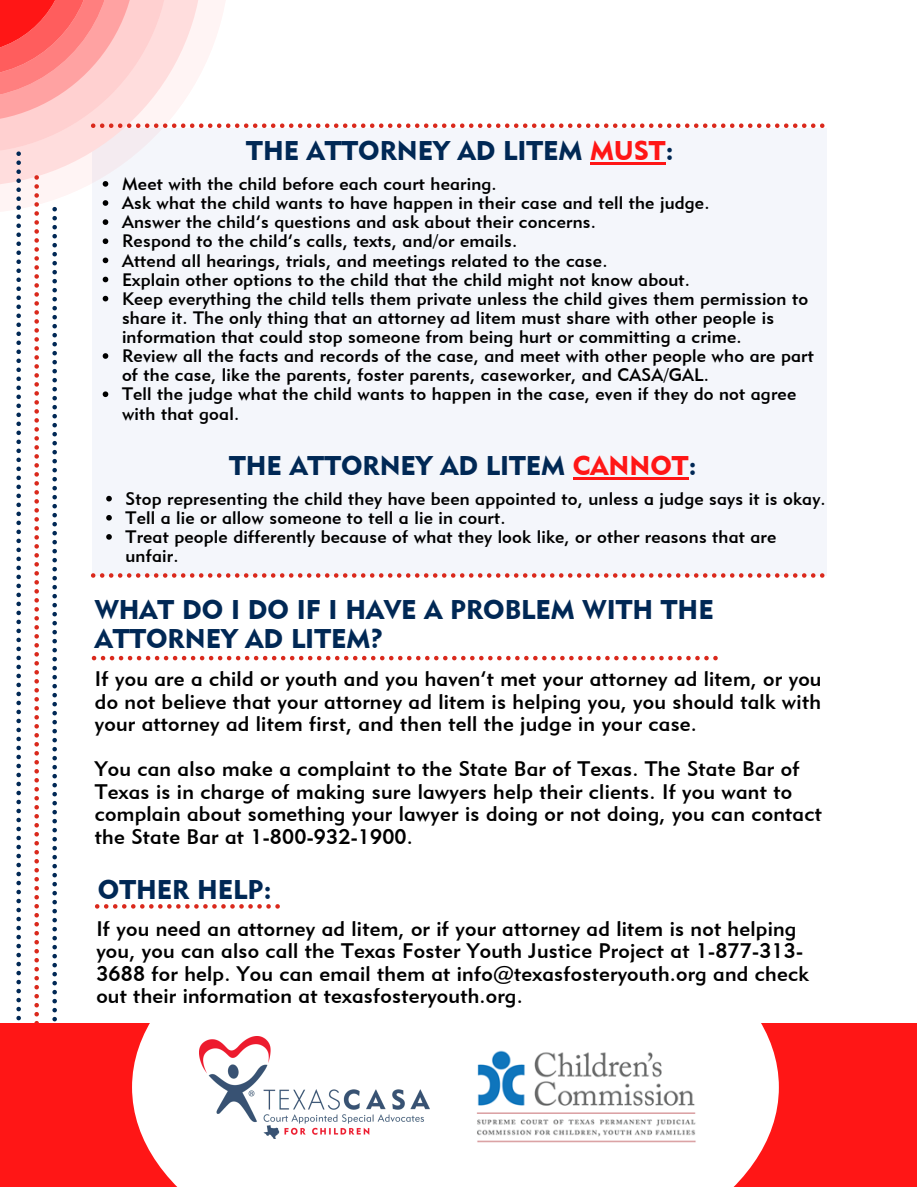
<style>
.page{position:relative;width:918px;height:1188px;background:#fff}
.page>*{position:absolute;margin:0;border:0;box-sizing:border-box;transform-origin:0 0}
.t1{font:27px/29.2px "Geometric 415 BT Black A";color:#002855}
.t2{font:21px/22.5px "Geometric 415 BT Medium A";letter-spacing:.01em;color:#000}
.t3{font:18px/19.2px "Geometric 415 BT Medium A";letter-spacing:.01em;color:#000}
.s1{color:#ff1616}
</style>
<div class="page">
<div style="left:92px;top:128px;width:735px;height:447px;background:#f4f6fb"></div>
<svg style="left:103px;top:219px;width:5px;height:6px"></svg>
<svg style="left:103px;top:238px;width:5px;height:6px"></svg>
<svg style="left:103px;top:258px;width:5px;height:5px"></svg>
<svg style="left:103px;top:277px;width:5px;height:5px"></svg>
<svg style="left:103px;top:296px;width:5px;height:5px"></svg>
<svg style="left:103px;top:353px;width:5px;height:6px"></svg>
<svg style="left:103px;top:391px;width:5px;height:6px"></svg>
<div style="left:0;top:0;width:230px;height:214px;background:#fff6fb"></div>
<svg style="left:0;top:0;width:203px;height:186px"></svg>
<svg style="left:0;top:0;width:170px;height:153px;fill:#fdd"></svg>
<svg style="left:0;top:0;width:136px;height:122px;fill:#ffd0d0"></svg>
<svg style="left:0;top:0;width:112px;height:98px;fill:#ffa2a2"></svg>
<svg style="left:0;top:0;width:93px;height:76px;fill:#ff7f7f"></svg>
<svg style="left:0;top:0;width:67px;height:53px;fill:#ff5d5d"></svg>
<svg style="left:34px;top:175px;width:5px;height:848px"></svg>
<svg style="left:52px;top:207px;width:5px;height:815px"></svg>
<svg style="left:16px;top:151px;width:5px;height:870px"></svg>
<div style="left:0;top:1023px;width:917px;height:163px;background:#ff1616"></div>
<svg style="left:132px;top:1023px;width:647px;height:164px;fill:#fff"></svg>
<img style="left:455px;top:1033px;width:263px;height:126px">
<img style="left:200px;top:1036px;width:229px;height:102px">
<hr style="left:590px;top:163px;width:76px;height:2px;background:#ff1616">
<svg style="left:91px;top:123px;width:733px;height:5px"></svg>
<svg style="left:91px;top:573px;width:733px;height:5px"></svg>
<svg style="left:92px;top:656px;width:626px;height:4px"></svg>
<svg style="left:95px;top:904px;width:185px;height:5px"></svg>
<svg style="left:106px;top:496px;width:6px;height:5px"></svg>
<svg style="left:106px;top:515px;width:6px;height:6px"></svg>
<svg style="left:106px;top:534px;width:6px;height:6px"></svg>
<hr style="left:573px;top:477px;width:116px;height:3px;background:#ff1616">
<h1 class="t1" style="left:246px;top:136px;width:429px">THE ATTORNEY AD LITEM <span class="s1">MUST</span>:</h1>
<p class="t3" style="left:122px;top:174px;width:693px">Meet with the child before each court hearing.<br>Ask what the child wants to have happen in their case and tell the judge.<br>Answer the child’s questions and ask about their concerns.<br>Respond to the child’s calls, texts, and/or emails.<br>Attend all hearings, trials, and meetings related to the case.<br>Explain other options to the child that the child might not know about.<br>Keep everything the child tells them private unless the child gives them permission to share it. The only thing that an attorney ad litem must share with other people is information that could stop someone from being hurt or committing a crime.<br>Review all the facts and records of the case, and meet with other people who are part of the case, like the parents, foster parents, caseworker, and CASA/GAL.<br>Tell the judge what the child wants to happen in the case, even if they do not agree with that goal.</p>
<h1 class="t1" style="left:229px;top:451px;width:469px">THE ATTORNEY AD LITEM <span class="s1">CANNOT</span>:</h1>
<p class="t3" style="left:126px;top:489px;width:702px">Stop representing the child they have been appointed to, unless a judge says it is okay.<br>Tell a lie or allow someone to tell a lie in court.<br>Treat people differently because of what they look like, or other reasons that are unfair.</p>
<h1 class="t1" style="left:95px;top:595px;width:620px">WHAT DO I DO IF I HAVE A PROBLEM WITH THE<br>ATTORNEY AD LITEM?</h1>
<p class="t2" style="left:95px;top:667px;width:728px;text-align:justify">If you are a child or youth and you haven’t met your attorney ad litem, or you do not believe that your attorney ad litem is helping you, you should talk with your attorney ad litem first, and then tell the judge in your case.</p>
<p class="t2" style="left:95px;top:757px;width:728px">You can also make a complaint to the State Bar of Texas. The State Bar of Texas is in charge of making sure lawyers help their clients. If you want to complain about something your lawyer is doing or not doing, you can contact the State Bar at 1-800-932-1900.</p>
<h1 class="t1" style="left:98px;top:875px;width:175px">OTHER HELP:</h1>
<p class="t2" style="left:96px;top:917px;width:714px">If you need an attorney ad litem, or if your attorney ad litem is not helping you, you can also call the Texas Foster Youth Justice Project at 1-877-313- 3688 for help. You can email them at info@texasfosteryouth.org and check out their information at texasfosteryouth.org.</p>
</div>
